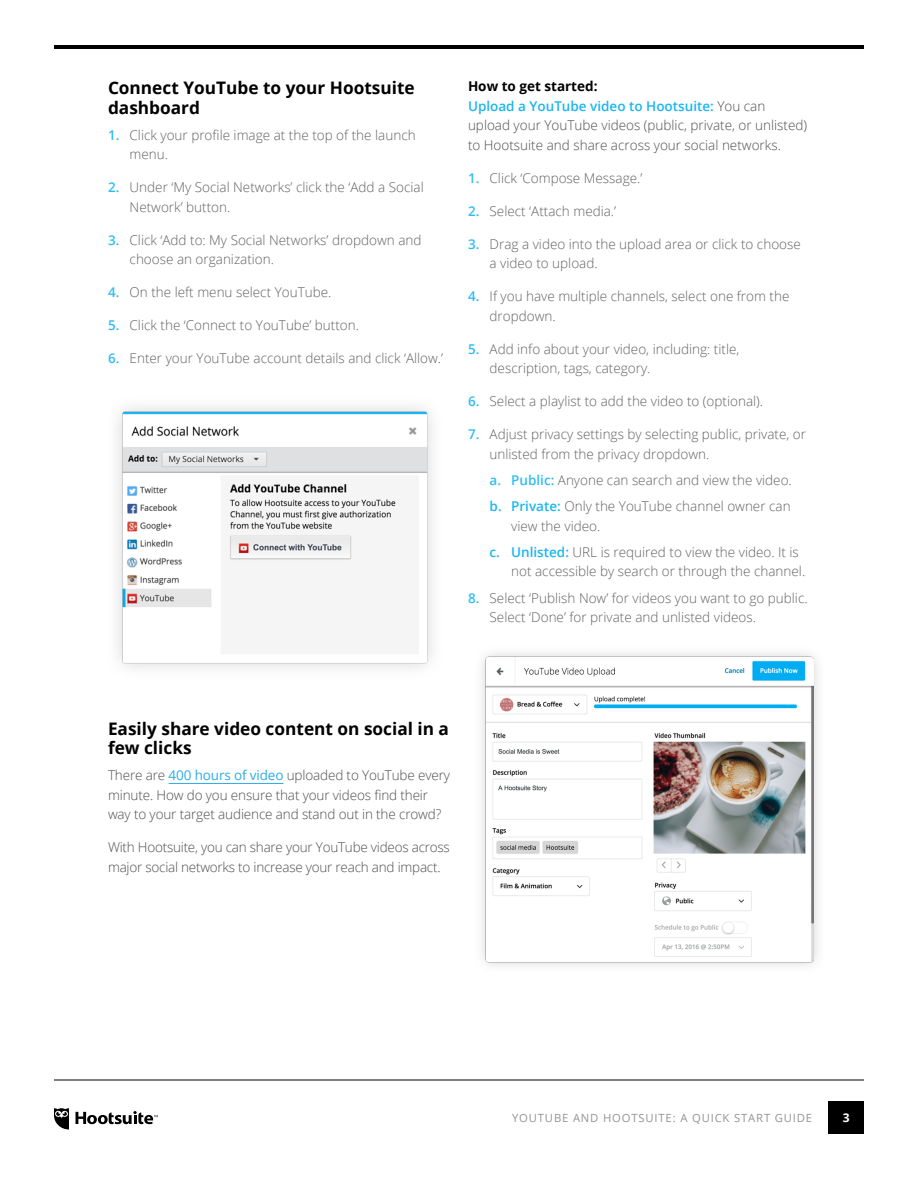
<style>
.page{position:relative;width:918px;height:1188px;background:#fff}
.page>*{position:absolute;margin:0;border:0;box-sizing:border-box;transform-origin:0 0}
.t1{font:700 17.25px/19.5px "Open Sans";color:#000}
.t2{font:300 13.5px/19.5px "Open Sans";color:#606163}
.t3{font:300 13.5px/19.5px "Open Sans";letter-spacing:-.01em;color:#4d4d4f}
.t4{font:700 12px "Open Sans";color:#fff}
.t5{font:11.25px "Open Sans";letter-spacing:.075em;color:#949494}
.s1{font-weight:600;color:#30bdf2}
.s2{font-weight:700;color:#000}
.s3{font-weight:600;color:#1ab6f1}
.s4{font-weight:400;color:#2cace2}
</style>
<div class="page">
<div style="left:828px;top:1101px;width:36px;height:33px;background:#000"></div>
<hr style="left:54px;top:1080px;width:810px;height:1px;background:#000">
<hr style="left:54px;top:45px;width:810px;height:4px;background:#000">
<svg style="left:76px;top:1111px;width:82px;height:13px"></svg>
<svg style="left:54px;top:1108px;width:15px;height:22px"></svg>
<hr style="left:169px;top:783px;width:114px;height:1px;background:#2cace2">
<img style="left:117px;top:406px;width:315px;height:262px">
<img style="left:482px;top:653px;width:336px;height:313px">
<p class="t1" style="left:108px;top:78px;width:308px">Connect YouTube to your Hootsuite dashboard</p>
<p class="t2" style="left:130px;top:125px;width:288px;text-indent:-22px"><span class="s1">1.</span> Click your profile image at the top of the launch menu.</p>
<p class="t2" style="left:130px;top:177px;width:296px;text-indent:-22px"><span class="s1">2.</span> Under ‘My Social Networks’ click the ‘Add a Social<br>Network’ button.</p>
<p class="t2" style="left:130px;top:230px;width:293px;text-indent:-22px"><span class="s1">3.</span> Click ‘Add to: My Social Networks’ dropdown and choose an organization.</p>
<p class="t2" style="left:108px;top:282px;width:225px"><span class="s1">4.</span> On the left menu select YouTube.</p>
<p class="t2" style="left:108px;top:315px;width:253px"><span class="s1">5.</span> Click the ‘Connect to YouTube’ button.</p>
<p class="t2" style="left:108px;top:348px;width:337px"><span class="s1">6.</span> Enter your YouTube account details and click ‘Allow.’</p>
<p class="t3" style="left:468px;top:76px;width:341px"><span class="s2">How to get started:<br></span><span class="s3">Upload a YouTube video to Hootsuite:</span> You can upload your YouTube videos (public, private, or unlisted) to Hootsuite and share across your social networks.</p>
<p class="t2" style="left:468px;top:168px;width:176px"><span class="s1">1.</span> Click ‘Compose Message.’</p>
<p class="t2" style="left:468px;top:201px;width:150px"><span class="s1">2.</span> Select ‘Attach media.’</p>
<p class="t2" style="left:490px;top:234px;width:313px;text-indent:-22px"><span class="s1">3.</span> Drag a video into the upload area or click to choose a video to upload.</p>
<p class="t2" style="left:490px;top:286px;width:301px;text-indent:-22px"><span class="s1">4.</span> If you have multiple channels, select one from the dropdown.</p>
<p class="t2" style="left:490px;top:339px;width:251px;text-indent:-22px"><span class="s1">5.</span> Add info about your video, including: title, description, tags, category.</p>
<p class="t2" style="left:468px;top:391px;width:297px"><span class="s1">6.</span> Select a playlist to add the video to (optional).</p>
<p class="t2" style="left:490px;top:424px;width:318px;text-indent:-22px"><span class="s1">7.</span> Adjust privacy settings by selecting public, private, or unlisted from the privacy dropdown.</p>
<p class="t2" style="left:490px;top:467px;width:304px;line-height:26.2px"><span class="s1">a. Public:</span> Anyone can search and view the video. <span class="s3">b. Private:</span> Only the YouTube channel owner can</p>
<p class="t2" style="left:490px;top:512px;width:311px;line-height:26.2px;text-indent:22px">view the video.<br><span class="s3">c. Unlisted:</span> URL is required to view the video. It is</p>
<p class="t2" style="left:511px;top:561px;width:296px">not accessible by search or through the channel.</p>
<p class="t2" style="left:490px;top:588px;width:320px;text-indent:-22px"><span class="s1">8.</span> Select ‘Publish Now’ for videos you want to go public.<br>Select ‘Done’ for private and unlisted videos.</p>
<p class="t1" style="left:108px;top:718px;width:343px">Easily share video content on social in a few clicks</p>
<p class="t3" style="left:108px;top:765px;width:344px">There are <span class="s4">400 hours of video</span> uploaded to YouTube every minute. How do you ensure that your videos find their way to your target audience and stand out in the crowd?</p>
<p class="t3" style="left:108px;top:837px;width:343px">With Hootsuite, you can share your YouTube videos across major social networks to increase your reach and impact.</p>
<p class="t5" style="left:512px;top:1110px;width:302px">YOUTUBE AND HOOTSUITE: A QUICK START GUIDE</p>
<p class="t4" style="left:843px;top:1109px;width:8px">3</p>
</div>
